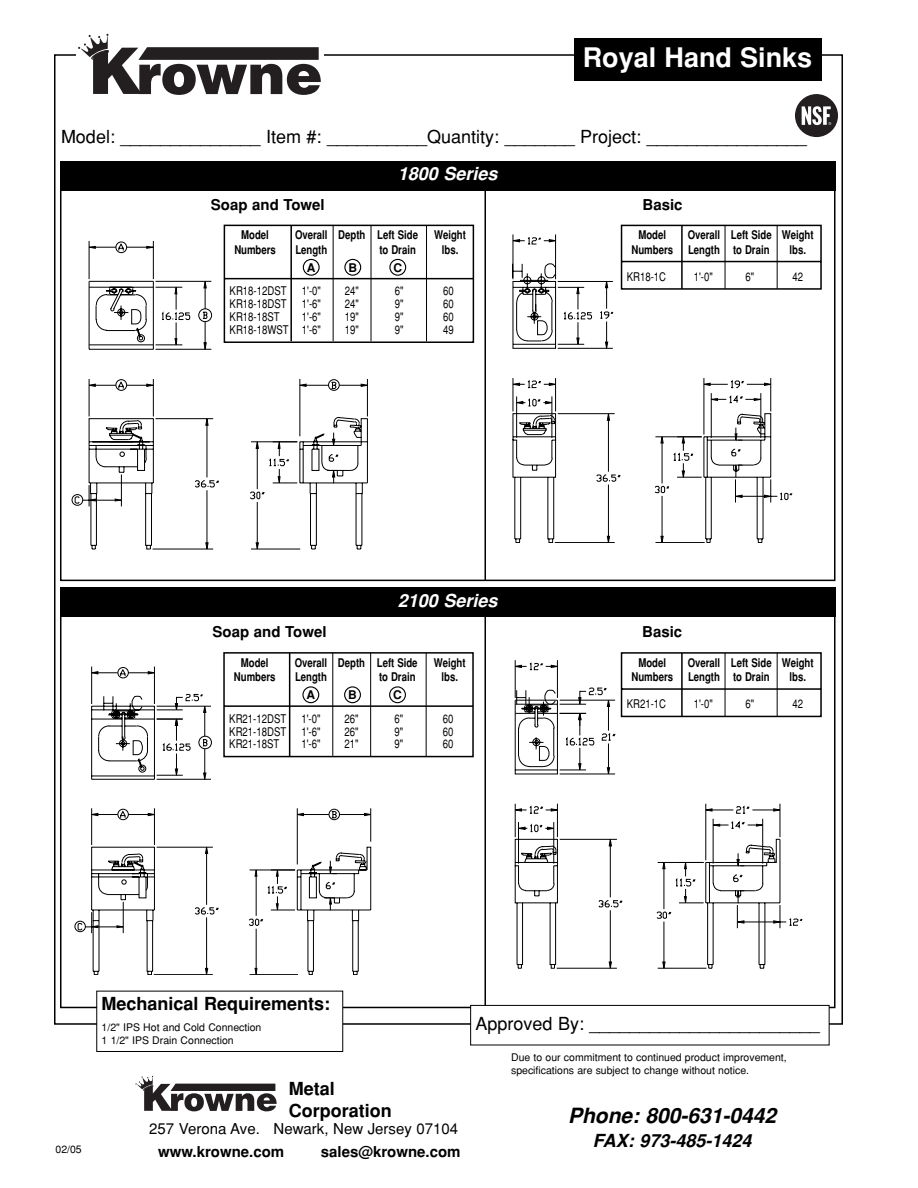
<style>
.page{position:relative;width:918px;height:1188px;background:#fff}
.page>*{position:absolute;margin:0;border:0;box-sizing:border-box;transform-origin:0 0}
.t1{font:700 27px "Helvetica";color:#fff}
.t2{font:italic 700 21px "Helvetica";color:#000}
.t3{font:18px "Helvetica";color:#000}
.t4{font:700 18px/21.6px "Helvetica";color:#000}
.t5{font:italic 700 18px "Helvetica";color:#fff}
.t6{font:italic 700 18px "Helvetica";color:#000}
.t7{font:700 15px "Helvetica";color:#000}
.t8{font:15px "Helvetica";color:#000}
.t9{font:700 12px/14.4px "Helvetica";color:#000;scale:.8 1}
.t10{font:12px "Helvetica";color:#000;scale:.8 1}
.t11{font:700 12px "Helvetica";color:#000}
.t12{font:10.5px/12.6px "Helvetica";color:#000}
</style>
<div class="page">
<div style="left:574px;top:38px;width:247px;height:43px;background:#000"></div>
<svg style="left:78px;top:34px;width:243px;height:61px"></svg>
<svg style="left:135px;top:1076px;width:142px;height:35px"></svg>
<div style="left:795px;top:94px;width:43px;height:43px;background:#231f20;border-radius:50%"></div>
<svg style="left:802px;top:106px;width:29px;height:19px"></svg>
<div style="left:60px;top:161px;width:775px;height:30px;background:#000"></div>
<div style="left:60px;top:587px;width:775px;height:30px;background:#000"></div>
<div style="left:96px;top:991px;width:247px;height:61px;border:1px solid #000"></div>
<svg style="left:620px;top:224px;width:202px;height:66px"></svg>
<hr style="left:681px;top:225px;width:2px;height:64px;background:#000">
<hr style="left:725px;top:225px;width:1px;height:64px;background:#000">
<hr style="left:777px;top:225px;width:1px;height:64px;background:#000">
<hr style="left:484px;top:189px;width:2px;height:391px;background:#000">
<hr style="left:484px;top:616px;width:2px;height:391px;background:#000">
<div style="left:470px;top:1005px;width:360px;height:40px;border:1px solid #000"></div>
<svg style="left:88px;top:224px;width:387px;height:325px"></svg>
<svg style="left:72px;top:281px;width:296px;height:225px"></svg>
<svg style="left:512px;top:234px;width:101px;height:77px"></svg>
<svg style="left:512px;top:311px;width:102px;height:38px"></svg>
<svg style="left:512px;top:378px;width:280px;height:165px"></svg>
<svg style="left:75px;top:652px;width:399px;height:323px"></svg>
<svg style="left:515px;top:652px;width:307px;height:317px"></svg>
<svg style="left:515px;top:687px;width:266px;height:176px"></svg>
<h1 class="t1" style="left:583px;top:47px;width:231px">Royal Hand Sinks</h1>
<h3 class="t3" style="left:61px;top:130px;width:747px">Model: ______________ Item #: __________Quantity: _______ Project: ________________</h3>
<h3 class="t5" style="left:398px;top:167px;width:105px">1800 Series</h3>
<p class="t7" style="left:211px;top:199px;width:115px">Soap and Towel</p>
<p class="t7" style="left:643px;top:199px;width:42px">Basic</p>
<p class="t9" style="left:241px;top:229px;width:36px">Model</p>
<p class="t9" style="left:295px;top:229px;width:155px">Overall Depth Left Side</p>
<p class="t9" style="left:434px;top:229px;width:41px">Weight</p>
<p class="t9" style="left:234px;top:244px;width:53px">Numbers</p>
<p class="t9" style="left:295px;top:244px;width:41px">Length</p>
<p class="t9" style="left:379px;top:244px;width:47px">to Drain</p>
<p class="t9" style="left:442px;top:244px;width:22px">lbs.</p>
<p class="t10" style="left:230px;top:287px;width:73px">KR18-12DST</p>
<p class="t10" style="left:302px;top:287px;width:25px">1'-0"</p>
<p class="t10" style="left:345px;top:287px;width:19px">24"</p>
<p class="t10" style="left:395px;top:287px;width:12px">6"</p>
<p class="t10" style="left:443px;top:287px;width:15px">60</p>
<p class="t10" style="left:230px;top:299px;width:73px">KR18-18DST</p>
<p class="t10" style="left:302px;top:299px;width:25px">1'-6"</p>
<p class="t10" style="left:345px;top:299px;width:19px">24"</p>
<p class="t10" style="left:395px;top:299px;width:12px">9"</p>
<p class="t10" style="left:443px;top:299px;width:15px">60</p>
<p class="t10" style="left:230px;top:312px;width:64px">KR18-18ST</p>
<p class="t10" style="left:302px;top:312px;width:25px">1'-6"</p>
<p class="t10" style="left:345px;top:312px;width:19px">19"</p>
<p class="t10" style="left:395px;top:312px;width:12px">9"</p>
<p class="t10" style="left:443px;top:312px;width:15px">60</p>
<p class="t10" style="left:230px;top:325px;width:116px">KR18-18WST 1'-6"</p>
<p class="t10" style="left:345px;top:325px;width:19px">19"</p>
<p class="t10" style="left:395px;top:325px;width:12px">9"</p>
<p class="t10" style="left:443px;top:325px;width:15px">49</p>
<p class="t11" style="left:307px;top:263px;width:10px">A</p>
<p class="t11" style="left:348px;top:263px;width:10px">B</p>
<p class="t11" style="left:393px;top:263px;width:10px">C</p>
<h3 class="t5" style="left:398px;top:594px;width:105px">2100 Series</h3>
<p class="t9" style="left:631px;top:229px;width:229px;text-indent:56px">Overall Left Side Weight<br>Numbers Length to Drain</p>
<p class="t9" style="left:638px;top:229px;width:36px">Model</p>
<p class="t9" style="left:790px;top:244px;width:22px">lbs.</p>
<p class="t10" style="left:627px;top:272px;width:51px">KR18-1C</p>
<p class="t10" style="left:694px;top:272px;width:25px">1'-0"</p>
<p class="t10" style="left:745px;top:272px;width:12px">6"</p>
<p class="t10" style="left:792px;top:272px;width:15px">42</p>
<p class="t7" style="left:213px;top:626px;width:115px">Soap and Towel</p>
<p class="t7" style="left:642px;top:626px;width:42px">Basic</p>
<p class="t9" style="left:241px;top:657px;width:36px">Model</p>
<p class="t9" style="left:295px;top:657px;width:155px">Overall Depth Left Side</p>
<p class="t9" style="left:434px;top:657px;width:41px">Weight</p>
<p class="t9" style="left:234px;top:671px;width:53px">Numbers</p>
<p class="t9" style="left:295px;top:671px;width:41px">Length</p>
<p class="t9" style="left:379px;top:671px;width:47px">to Drain</p>
<p class="t9" style="left:442px;top:671px;width:22px">lbs.</p>
<p class="t10" style="left:229px;top:714px;width:73px">KR21-12DST</p>
<p class="t10" style="left:301px;top:714px;width:25px">1'-0"</p>
<p class="t10" style="left:344px;top:714px;width:19px">26"</p>
<p class="t10" style="left:394px;top:714px;width:12px">6"</p>
<p class="t10" style="left:443px;top:714px;width:15px">60</p>
<p class="t10" style="left:229px;top:727px;width:73px">KR21-18DST</p>
<p class="t10" style="left:301px;top:727px;width:25px">1'-6"</p>
<p class="t10" style="left:344px;top:727px;width:19px">26"</p>
<p class="t10" style="left:394px;top:727px;width:12px">9"</p>
<p class="t10" style="left:443px;top:727px;width:15px">60</p>
<p class="t10" style="left:229px;top:740px;width:64px">KR21-18ST</p>
<p class="t10" style="left:301px;top:740px;width:25px">1'-6"</p>
<p class="t10" style="left:344px;top:740px;width:19px">21"</p>
<p class="t10" style="left:394px;top:740px;width:12px">9"</p>
<p class="t10" style="left:443px;top:740px;width:15px">60</p>
<p class="t11" style="left:307px;top:690px;width:10px">A</p>
<p class="t11" style="left:348px;top:690px;width:10px">B</p>
<p class="t11" style="left:393px;top:690px;width:10px">C</p>
<p class="t9" style="left:631px;top:657px;width:229px;text-indent:56px">Overall Left Side Weight<br>Numbers Length to Drain</p>
<p class="t9" style="left:638px;top:657px;width:36px">Model</p>
<p class="t9" style="left:790px;top:671px;width:22px">lbs.</p>
<p class="t10" style="left:627px;top:700px;width:51px">KR21-1C</p>
<p class="t10" style="left:694px;top:700px;width:25px">1'-0"</p>
<p class="t10" style="left:745px;top:700px;width:12px">6"</p>
<p class="t10" style="left:792px;top:700px;width:15px">42</p>
<p class="t12" style="left:56px;top:1144px;width:28px">02/05</p>
<h3 class="t4" style="left:102px;top:994px;width:230px">Mechanical Requirements:</h3>
<p class="t12" style="left:102px;top:1022px;width:161px">1/2" IPS Hot and Cold Connection<br>1 1/2" IPS Drain Connection</p>
<h3 class="t4" style="left:289px;top:1080px;width:104px">Metal<br>Corporation</h3>
<p class="t8" style="left:149px;top:1123px;width:310px">257 Verona Ave. Newark, New Jersey 07104</p>
<p class="t7" style="left:158px;top:1147px;width:128px">www.krowne.com</p>
<p class="t7" style="left:321px;top:1147px;width:141px">sales@krowne.com</p>
<h3 class="t3" style="left:476px;top:1017px;width:346px">Approved By: _______________________</h3>
<p class="t12" style="left:511px;top:1052px;width:277px">Due to our commitment to continued product improvement, specifications are subject to change without notice.</p>
<h2 class="t2" style="left:568px;top:1108px;width:214px">Phone: 800-631-0442</h2>
<h3 class="t6" style="left:593px;top:1134px;width:164px">FAX: 973-485-1424</h3>
</div>
